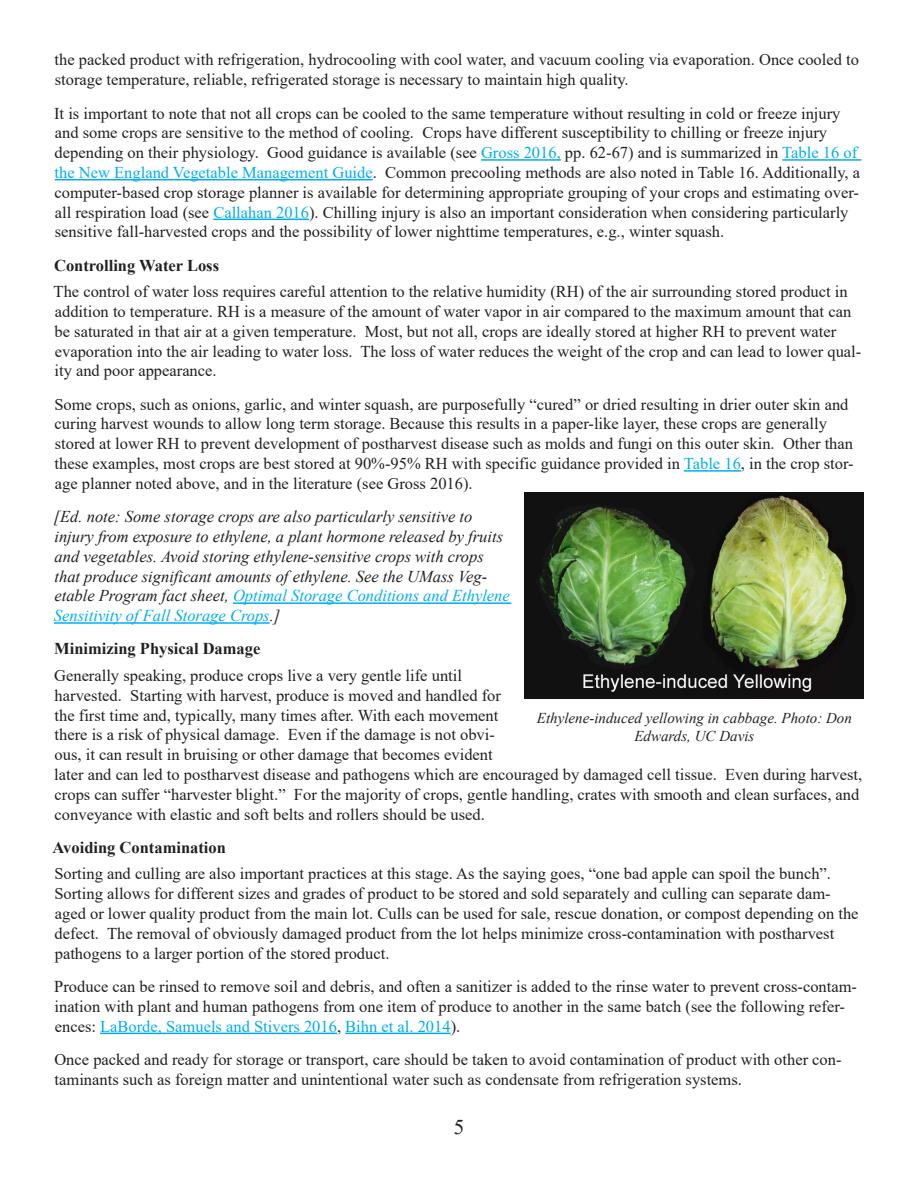
<style>
.page{position:relative;width:918px;height:1188px;background:#fff}
.page>*{position:absolute;margin:0;border:0;box-sizing:border-box;transform-origin:0 0}
.t1{font:21px "Times New Roman";color:#231f20}
.Main_text{font:16.5px/19.8px "Times New Roman";color:#231f20}
.Main_text-2{font:italic 16.5px/19.8px "Times New Roman";color:#231f20}
.Paragraph_Heading{font:700 16.5px "Times New Roman";color:#231f20}
.t2{font:italic 15px/18px "Times New Roman";color:#231f20;text-align:center}
.s1{color:#00aeef}
</style>
<div class="page">
<hr style="left:481px;top:159px;width:80px;height:2px;background:#00aeef">
<hr style="left:782px;top:159px;width:79px;height:2px;background:#00aeef">
<hr style="left:55px;top:179px;width:318px;height:1px;background:#00aeef">
<hr style="left:213px;top:219px;width:96px;height:1px;background:#00aeef">
<hr style="left:684px;top:470px;width:57px;height:2px;background:#00aeef">
<hr style="left:233px;top:602px;width:278px;height:2px;background:#00aeef">
<hr style="left:54px;top:622px;width:216px;height:2px;background:#00aeef">
<hr style="left:100px;top:1033px;width:237px;height:1px;background:#00aeef">
<hr style="left:345px;top:1033px;width:106px;height:1px;background:#00aeef">
<img style="left:525px;top:492px;width:339px;height:207px">
<p class="Main_text" style="left:55px;top:49px;width:806px">the packed product with refrigeration, hydrocooling with cool water, and vacuum cooling via evaporation. Once cooled to storage temperature, reliable, refrigerated storage is necessary to maintain high quality.</p>
<p class="Main_text" style="left:54px;top:103px;width:807px">It is important to note that not all crops can be cooled to the same temperature without resulting in cold or freeze injury and some crops are sensitive to the method of cooling. Crops have different susceptibility to chilling or freeze injury depending on their physiology. Good guidance is available (see <span class="s1">Gross 2016,</span> pp. 62-67) and is summarized in <span class="s1">Table 16 of the New England Vegetable Management Guide</span>. Common precooling methods are also noted in Table 16. Additionally, a computer-based crop storage planner is available for determining appropriate grouping of your crops and estimating over&shy;all respiration load (see <span class="s1">Callahan 2016</span>). Chilling injury is also an important consideration when considering particularly sensitive fall-harvested crops and the possibility of lower nighttime temperatures, e.g., winter squash.</p>
<p class="Paragraph_Heading" style="left:54px;top:253px;width:167px">Controlling Water Loss</p>
<p class="Main_text" style="left:54px;top:281px;width:809px">The control of water loss requires careful attention to the relative humidity (RH) of the air surrounding stored product in addition to temperature. RH is a measure of the amount of water vapor in air compared to the maximum amount that can be saturated in that air at a given temperature. Most, but not all, crops are ideally stored at higher RH to prevent water evaporation into the air leading to water loss. The loss of water reduces the weight of the crop and can lead to lower qual&shy;ity and poor appearance.</p>
<p class="Main_text" style="left:54px;top:394px;width:801px">Some crops, such as onions, garlic, and winter squash, are purposefully “cured” or dried resulting in drier outer skin and curing harvest wounds to allow long term storage. Because this results in a paper-like layer, these crops are generally stored at lower RH to prevent development of postharvest disease such as molds and fungi on this outer skin. Other than these examples, most crops are best stored at 90%-95% RH with specific guidance provided in <span class="s1">Table 16</span>, in the crop stor&shy;age planner noted above, and in the literature (see Gross 2016).</p>
<p class="Main_text-2" style="left:54px;top:506px;width:458px">[Ed. note: Some storage crops are also particularly sensitive to injury from exposure to ethylene, a plant hormone released by fruits and vegetables. Avoid storing ethylene-sensitive crops with crops that produce significant amounts of ethylene. See the UMass Veg&shy;etable Program fact sheet, <span class="s1">Optimal Storage Conditions and Ethylene Sensitivity of Fall Storage Crops</span>.]</p>
<p class="Paragraph_Heading" style="left:54px;top:637px;width:208px">Minimizing Physical Damage</p>
<p class="Main_text" style="left:54px;top:665px;width:809px">Generally speaking, produce crops live a very gentle life until<br>harvested. Starting with harvest, produce is moved and handled for<br>the first time and, typically, many times after. With each movement<br>there is a risk of physical damage. Even if the damage is not obvi-<br>ous, it can result in bruising or other damage that becomes evident<br>later and can led to postharvest disease and pathogens which are encouraged by damaged cell tissue. Even during harvest, crops can suffer “harvester blight.” For the majority of crops, gentle handling, crates with smooth and clean surfaces, and conveyance with elastic and soft belts and rollers should be used.</p>
<p class="Paragraph_Heading" style="left:53px;top:836px;width:175px">Avoiding Contamination</p>
<p class="Main_text" style="left:54px;top:864px;width:806px">Sorting and culling are also important practices at this stage. As the saying goes, “one bad apple can spoil the bunch”.<br>Sorting allows for different sizes and grades of product to be stored and sold separately and culling can separate dam&shy;aged or lower quality product from the main lot. Culls can be used for sale, rescue donation, or compost depending on the defect. The removal of obviously damaged product from the lot helps minimize cross-contamination with postharvest pathogens to a larger portion of the stored product.</p>
<p class="Main_text" style="left:54px;top:976px;width:804px">Produce can be rinsed to remove soil and debris, and often a sanitizer is added to the rinse water to prevent cross-contam&shy;ination with plant and human pathogens from one item of produce to another in the same batch (see the following refer&shy;ences: <span class="s1">LaBorde, Samuels and Stivers 2016</span>, <span class="s1">Bihn et al. 2014</span>).</p>
<p class="Main_text" style="left:54px;top:1049px;width:789px">Once packed and ready for storage or transport, care should be taken to avoid contamination of product with other con&shy;taminants such as foreign matter and unintentional water such as condensate from refrigeration systems.</p>
<p class="t2" style="left:537px;top:708px;width:316px">Ethylene-induced yellowing in cabbage. Photo: Don<br>Edwards, UC Davis</p>
<p class="t1" style="left:454px;top:1112px;width:12px">5</p>
</div>
